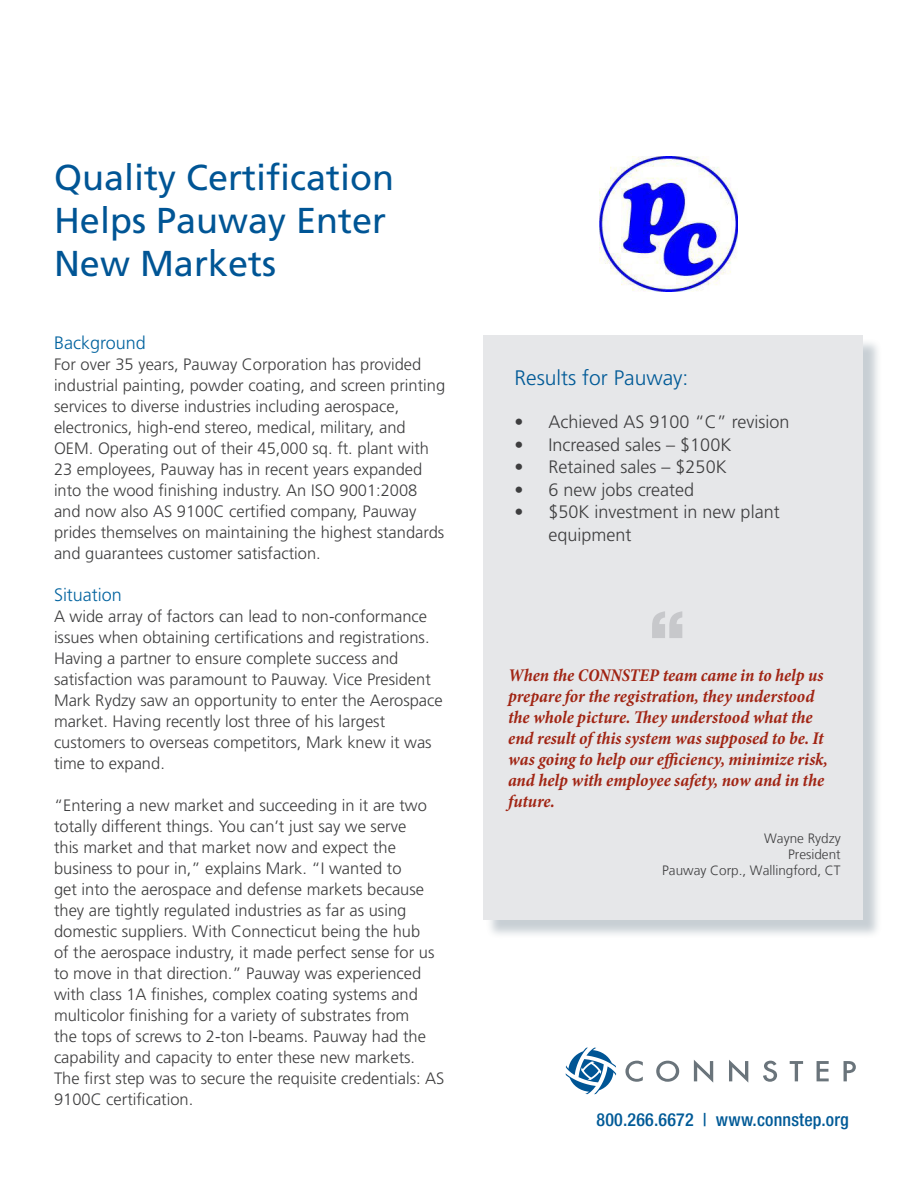
<style>
.page{position:relative;width:918px;height:1188px;background:#fff}
.page>*{position:absolute;margin:0;border:0;box-sizing:border-box;transform-origin:0 0}
.t1{font:900 70.65px "Helvetica Neue";color:#c7c8cb}
.t2{font:36px/43.2px "Frutiger";color:#005595}
.BODY{font:300 21px "Frutiger";color:#005a97}
.testimonial{font:italic 700 condensed 18px/21px "Minion Pro";letter-spacing:-.005em;color:#a12514}
.t3{font:300 18px/22.5px "Frutiger";color:#3e3e3f}
.t4{font:500 condensed 18px "Helvetica Neue";letter-spacing:.01em;color:#005a97}
.BODY-2{font:300 18px "Frutiger";color:#02639f}
.t5{font:300 16.5px/21px "Frutiger";color:#3e3e3f}
.person{font:300 13.5px "Frutiger LT";color:#3e3e3f}
</style>
<div class="page">
<img style="left:599px;top:156px;width:139px;height:136px">
<div style="left:486px;top:338px;width:396px;height:601px;background:#596e7e;opacity:.33"></div>
<div style="left:484px;top:336px;width:379px;height:584px;background:#e6e7e9"></div>
<svg style="left:566px;top:1048px;width:50px;height:46px"></svg>
<svg style="left:625px;top:1061px;width:18px;height:21px"></svg>
<svg style="left:656px;top:1061px;width:23px;height:21px"></svg>
<svg style="left:694px;top:1060px;width:19px;height:23px"></svg>
<svg style="left:729px;top:1060px;width:19px;height:22px"></svg>
<svg style="left:763px;top:1061px;width:14px;height:21px"></svg>
<svg style="left:790px;top:1061px;width:13px;height:20px"></svg>
<svg style="left:817px;top:1061px;width:12px;height:20px"></svg>
<svg style="left:844px;top:1061px;width:12px;height:20px"></svg>
<p class="t2" style="left:54px;top:155px;width:342px">Quality Certification<br>Helps Pauway Enter<br>New Markets</p>
<p class="BODY-2" style="left:54px;top:333px;width:93px">Background</p>
<p class="t5" style="left:54px;top:354px;width:393px">For over 35 years, Pauway Corporation has provided industrial painting, powder coating, and screen printing services to diverse industries including aerospace, electronics, high-end stereo, medical, military, and OEM. Operating out of their 45,000 sq. ft. plant with 23 employees, Pauway has in recent years expanded into the wood finishing industry. An ISO 9001:2008 and now also AS 9100C certified company, Pauway prides themselves on maintaining the highest standards and guarantees customer satisfaction.</p>
<p class="BODY-2" style="left:54px;top:585px;width:70px">Situation</p>
<p class="t5" style="left:54px;top:606px;width:390px">A wide array of factors can lead to non-conformance issues when obtaining certifications and registrations.<br>Having a partner to ensure complete success and satisfaction was paramount to Pauway. Vice President Mark Rydzy saw an opportunity to enter the Aerospace market. Having recently lost three of his largest customers to overseas competitors, Mark knew it was time to expand.</p>
<p class="t5" style="left:54px;top:795px;width:392px">“Entering a new market and succeeding in it are two totally different things. You can’t just say we serve<br>this market and that market now and expect the business to pour in,” explains Mark. “I wanted to<br>get into the aerospace and defense markets because they are tightly regulated industries as far as using domestic suppliers. With Connecticut being the hub<br>of the aerospace industry, it made perfect sense for us to move in that direction.” Pauway was experienced with class 1A finishes, complex coating systems and multicolor finishing for a variety of substrates from<br>the tops of screws to 2-ton I-beams. Pauway had the capability and capacity to enter these new markets.<br>The first step was to secure the requisite credentials: AS 9100C certification.</p>
<p class="BODY" style="left:515px;top:365px;width:175px">Results for Pauway:</p>
<p class="t3" style="left:515px;top:411px;width:276px">• Achieved AS 9100 “C” revision</p>
<p class="t3" style="left:515px;top:433px;width:218px">• Increased sales – $100K</p>
<p class="t3" style="left:515px;top:456px;width:214px">• Retained sales – $250K</p>
<p class="t3" style="left:515px;top:478px;width:181px">• 6 new jobs created</p>
<p class="t3" style="left:549px;top:501px;width:233px;text-indent:-34px">• $50K investment in new plant equipment</p>
<p class="t1" style="left:649px;top:594px;width:38px">“</p>
<p class="testimonial" style="left:508px;top:665px;width:321px">When the CONNSTEP team came in to help us prepare for the registration, they understood the whole picture. They understood what the end result of this system was supposed to be. It was going to help our efficiency, minimize risk, and help with employee safety, now and in the future.</p>
<p class="person" style="left:764px;top:831px;width:78px">Wayne Rydzy</p>
<p class="person" style="left:788px;top:846px;width:54px">President</p>
<p class="person" style="left:662px;top:863px;width:180px">Pauway Corp., Wallingford, CT</p>
<p class="t4" style="left:597px;top:1109px;width:254px">800.266.6672 | www.connstep.org</p>
</div>
